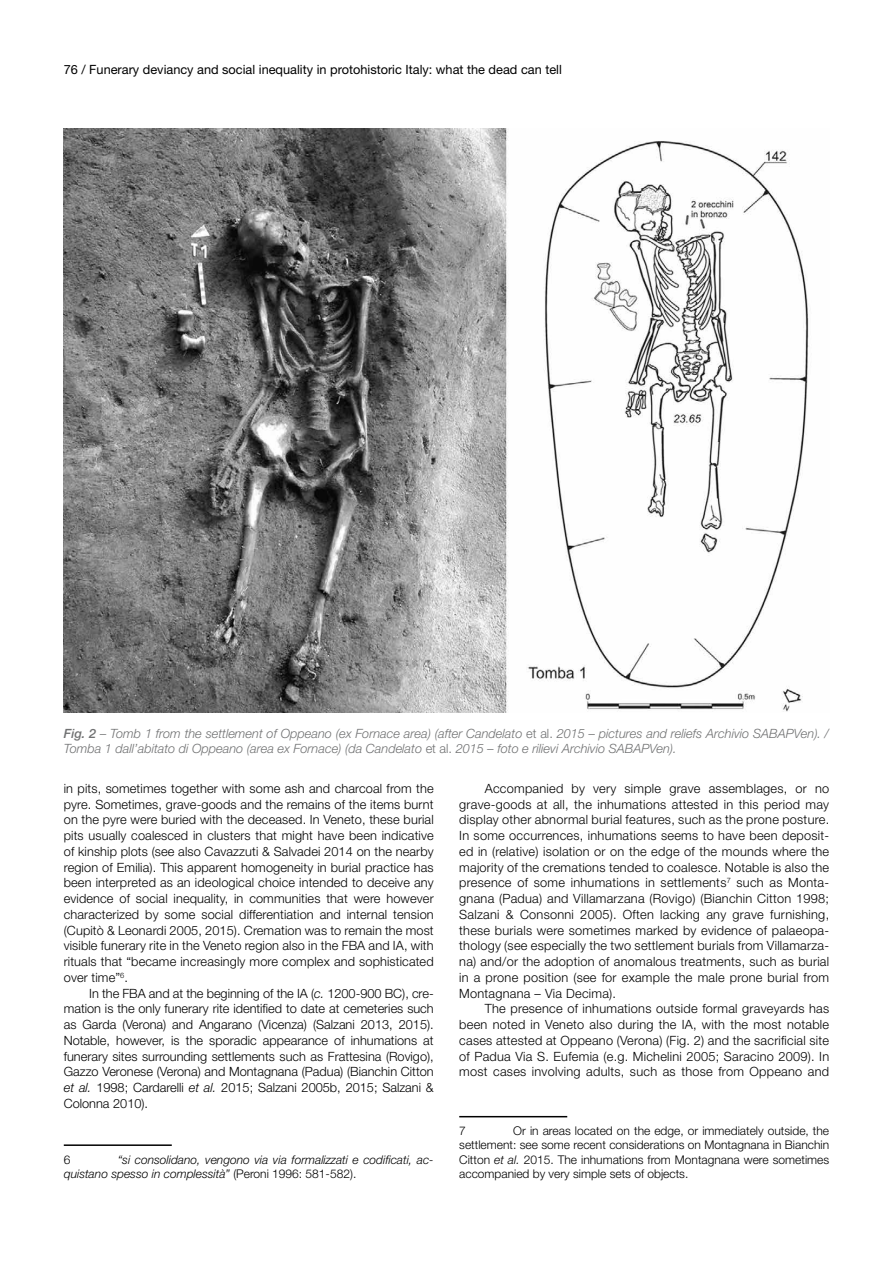
<style>
.page{position:relative;width:893px;height:1263px;background:#fff}
.page>*{position:absolute;margin:0;border:0;box-sizing:border-box;transform-origin:0 0}
.t1{font:300 12.75px/15.8px "Helvetica Neue";letter-spacing:.01em;color:#000;text-align:justify}
.t2{font:italic 300 12.75px/15px "Helvetica Neue";color:#707172}
.t3{font:12.75px "Helvetica Neue";color:#000}
.t4{font:300 12px/14.2px "Helvetica Neue";color:#000;text-align:justify}
.t5{font:italic 300 12px/14.2px "Helvetica Neue";color:#000}
.s1{font-weight:500}
.s2{font-style:normal}
.s3{font-style:italic}
</style>
<div class="page">
<hr style="left:64px;top:1144px;width:108px;height:2px;background:#000">
<hr style="left:459px;top:1116px;width:108px;height:1px;background:#000">
<img style="left:64px;top:128px;width:745px;height:584px">
<p class="t3" style="left:64px;top:65px;width:500px">76 / Funerary deviancy and social inequality in protohistoric Italy: what the dead can tell</p>
<p class="t2" style="left:64px;top:727px;width:767px"><span class="s1">Fig. 2</span> – Tomb 1 from the settlement of Oppeano (ex Fornace area) (after Candelato <span class="s2">et al.</span> 2015 – pictures and reliefs Archivio SABAPVen). /<br>Tomba 1 dall’abitato di Oppeano (area ex Fornace) (da Candelato <span class="s2">et al.</span> 2015 – foto e rilievi Archivio SABAPVen).</p>
<p class="t1" style="left:64px;top:782px;width:371px">in pits, sometimes together with some ash and charcoal from the pyre. Sometimes, grave-goods and the remains of the items burnt on the pyre were buried with the deceased. In Veneto, these burial pits usually coalesced in clusters that might have been indicative of kinship plots (see also Cavazzuti &amp; Salvadei 2014 on the nearby region of Emilia). This apparent homogeneity in burial practice has been interpreted as an ideological choice intended to deceive any evidence of social inequality, in communities that were however characterized by some social differentiation and internal tension (Cupitò &amp; Leonardi 2005, 2015). Cremation was to remain the most visible funerary rite in the Veneto region also in the FBA and IA, with rituals that “became increasingly more complex and sophisticated over time”<sup>6</sup>.</p>
<p class="t1" style="left:64px;top:986px;width:371px;text-indent:26px">In the FBA and at the beginning of the IA (<span class="s3">c.</span> 1200-900 BC), cre&shy;mation is the only funerary rite identified to date at cemeteries such as Garda (Verona) and Angarano (Vicenza) (Salzani 2013, 2015).<br>Notable, however, is the sporadic appearance of inhumations at funerary sites surrounding settlements such as Frattesina (Rovigo), Gazzo Veronese (Verona) and Montagnana (Padua) (Bianchin Citton <span class="s3">et al.</span> 1998; Cardarelli <span class="s3">et al.</span> 2015; Salzani 2005b, 2015; Salzani &amp; Colonna 2010).</p>
<p class="t5" style="left:64px;top:1153px;width:371px;text-indent:54px">“si consolidano, vengono via via formalizzati e codificati, ac&shy;quistano spesso in complessità” <span class="s2">(Peroni 1996: 581-582).</span></p>
<p class="t4" style="left:64px;top:1153px;width:8px">6</p>
<p class="t1" style="left:459px;top:782px;width:371px;text-indent:26px">Accompanied by very simple grave assemblages, or no grave-goods at all, the inhumations attested in this period may display other abnormal burial features, such as the prone posture.<br>In some occurrences, inhumations seems to have been deposit&shy;ed in (relative) isolation or on the edge of the mounds where the majority of the cremations tended to coalesce. Notable is also the presence of some inhumations in settlements<sup>7</sup> such as Monta&shy;gnana (Padua) and Villamarzana (Rovigo) (Bianchin Citton 1998; Salzani &amp; Consonni 2005). Often lacking any grave furnishing, these burials were sometimes marked by evidence of palaeopa&shy;thology (see especially the two settlement burials from Villamarza&shy;na) and/or the adoption of anomalous treatments, such as burial in a prone position (see for example the male prone burial from Montagnana – Via Decima).</p>
<p class="t1" style="left:459px;top:1002px;width:371px;text-indent:26px">The presence of inhumations outside formal graveyards has been noted in Veneto also during the IA, with the most notable cases attested at Oppeano (Verona) (Fig. 2) and the sacrificial site of Padua Via S. Eufemia (e.g. Michelini 2005; Saracino 2009). In most cases involving adults, such as those from Oppeano and</p>
<p class="t4" style="left:459px;top:1125px;width:371px;text-indent:54px">Or in areas located on the edge, or immediately outside, the settlement: see some recent considerations on Montagnana in Bianchin Citton <span class="s3">et al.</span> 2015. The inhumations from Montagnana were sometimes accompanied by very simple sets of objects.</p>
<p class="t4" style="left:459px;top:1125px;width:8px">7</p>
</div>
